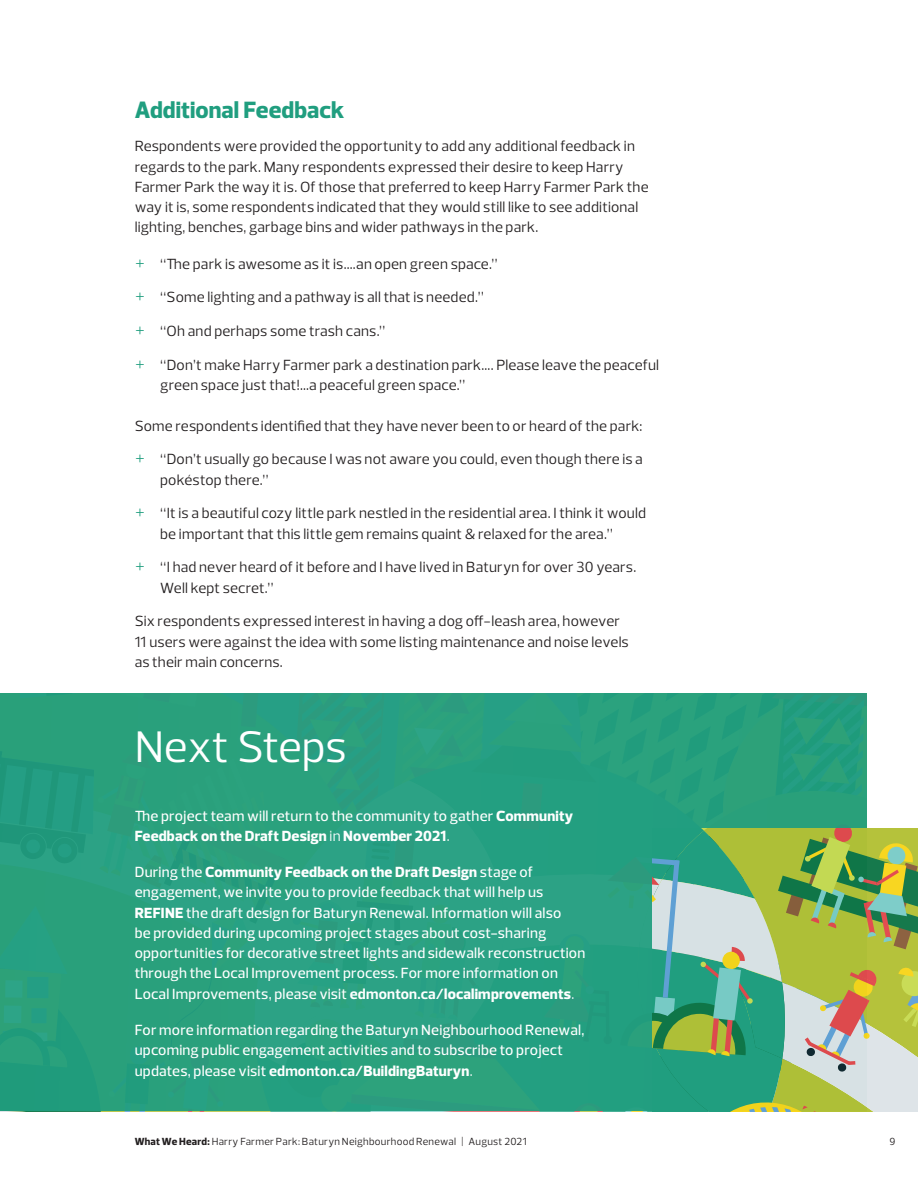
<style>
.page{position:relative;width:918px;height:1188px;background:#fff}
.page>*{position:absolute;margin:0;border:0;box-sizing:border-box;transform-origin:0 0}
.Subtitle_Doc{font:45px "Prelo";letter-spacing:-.005em;color:#fff}
.PE_Heading_1{font:800 24px "Prelo";letter-spacing:.005em;color:#209e7f}
.Body_Doc{font:15px/20.2px "Prelo";letter-spacing:.01em;color:#231f20}
.Body_Doc-2{font:500 15px/20.2px "Prelo";letter-spacing:.01em;color:#fff}
.t1{font:10.5px "Prelo";letter-spacing:.025em;color:#231f20}
.s1{font-weight:300;font-size:21px;color:#209e7f}
.s2{font-weight:800}
.s3{font-weight:400}
.s4{font-weight:700}
</style>
<div class="page">
<svg style="left:0;top:693px;width:918px;height:418px;background:#3fa57f"></svg>
<p class="PE_Heading_1" style="left:135px;top:95px;width:211px">Additional Feedback</p>
<p class="Body_Doc" style="left:135px;top:136px;width:515px">Respondents were provided the opportunity to add any additional feedback in regards to the park. Many respondents expressed their desire to keep Harry Farmer Park the way it is. Of those that preferred to keep Harry Farmer Park the way it is, some respondents indicated that they would still like to see additional lighting, benches, garbage bins and wider pathways in the park.</p>
<p class="Body_Doc" style="left:135px;top:254px;width:365px"><span class="s1">+</span> “The park is awesome as it is….an open green space.”</p>
<p class="Body_Doc" style="left:135px;top:287px;width:351px"><span class="s1">+</span> “Some lighting and a pathway is all that is needed.”</p>
<p class="Body_Doc" style="left:135px;top:321px;width:252px"><span class="s1">+</span> “Oh and perhaps some trash cans.”</p>
<p class="Body_Doc" style="left:160px;top:355px;width:500px;text-indent:-26px"><span class="s1">+</span> “Don’t make Harry Farmer park a destination park…. Please leave the peaceful green space just that!…a peaceful green space.”</p>
<p class="Body_Doc" style="left:135px;top:416px;width:509px">Some respondents identified that they have never been to or heard of the park:</p>
<p class="Body_Doc" style="left:160px;top:449px;width:484px;text-indent:-26px"><span class="s1">+</span> “Don’t usually go because I was not aware you could, even though there is a pokéstop there.”</p>
<p class="Body_Doc" style="left:135px;top:503px;width:513px;text-align:center"><span class="s1">+</span> “It is a beautiful cozy little park nestled in the residential area. I think it would be important that this little gem remains quaint &amp; relaxed for the area.”</p>
<p class="Body_Doc" style="left:160px;top:557px;width:478px;text-indent:-26px"><span class="s1">+</span> “I had never heard of it before and I have lived in Baturyn for over 30 years.<br>Well kept secret.”</p>
<p class="Body_Doc" style="left:135px;top:611px;width:496px">Six respondents expressed interest in having a dog off-leash area, however<br>11 users were against the idea with some listing maintenance and noise levels as their main concerns.</p>
<p class="Subtitle_Doc" style="left:135px;top:720px;width:213px">Next Steps</p>
<p class="Body_Doc-2" style="left:135px;top:805px;width:440px">The project team will return to the community to gather <span class="s2">Community<br>Feedback on the Draft Design</span> <span class="s3">in</span> <span class="s2">November 2021</span><span class="s3">.</span></p>
<p class="Body_Doc-2" style="left:135px;top:862px;width:452px">During the <span class="s2">Community Feedback on the Draft Design</span> stage of engagement, we invite you to provide feedback that will help us <span class="s2">REFINE</span> the draft design for Baturyn Renewal. Information will also<br>be provided during upcoming project stages about cost-sharing opportunities for decorative street lights and sidewalk reconstruction through the Local Improvement process. For more information on Local Improvements, please visit <span class="s4">edmonton.ca/</span><span class="s2">localimprovements</span><span class="s3">.</span></p>
<p class="Body_Doc-2" style="left:135px;top:1020px;width:451px">For more information regarding the Baturyn Neighbourhood Renewal, upcoming public engagement activities and to subscribe to project updates, please visit <span class="s4">edmonton.ca/</span><span class="s2">BuildingBaturyn</span><span class="s3">.</span></p>
<p class="t1" style="left:135px;top:1135px;width:393px"><span class="s2">What We Heard:</span> Harry Farmer Park: Baturyn Neighbourhood Renewal | August 2021</p>
<p class="t1" style="left:889px;top:1135px;width:7px">9</p>
</div>
